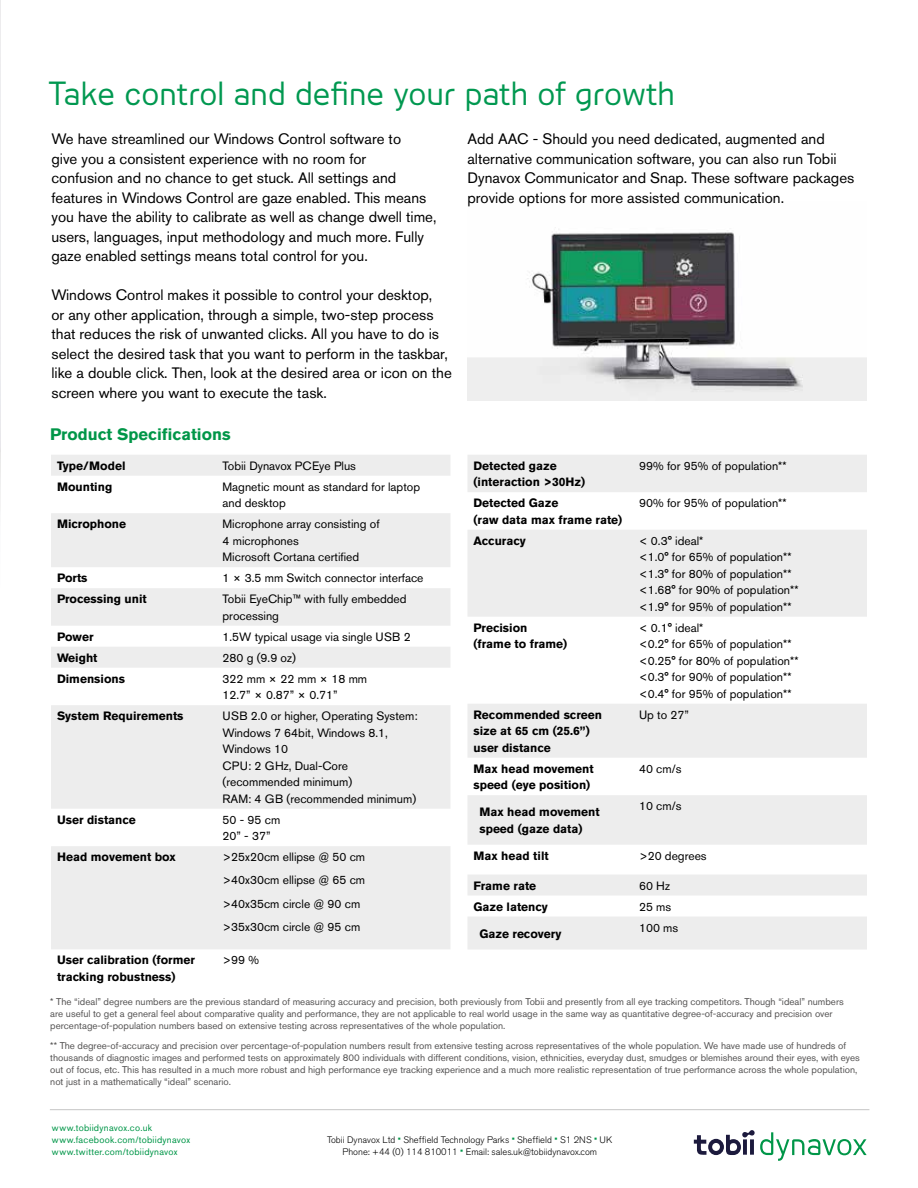
<style>
.page{position:relative;width:918px;height:1188px;background:#fff}
.page>*{position:absolute;margin:0;border:0;box-sizing:border-box;transform-origin:0 0}
.t1{font:31.5px "Tele Voice";color:#009850}
.t2{font:700 16.5px "Akzidenz Grotesk BE";color:#009648}
.t3{font:15px/19.5px "Akzidenz Grotesk BE";color:#000}
.t4{font:12px/16.5px "Akzidenz Grotesk BE";color:#000}
.t5{font:700 12px/16.5px "Akzidenz Grotesk BE";color:#000}
.t6{font:9.75px/12px "Akzidenz Grotesk BE";color:#555454}
.t7{font:300 9.3px/12px "Akzidenz Grotesk BE";color:#000;text-align:center}
.t8{font:9.3px/12px "Akzidenz Grotesk BE";letter-spacing:.03em;color:#009648}
</style>
<div class="page">
<img style="left:0;top:0;width:1px;height:510px">
<img style="left:468px;top:227px;width:399px;height:174px">
<svg style="left:51px;top:455px;width:399px;height:494px;fill:#ededed"></svg>
<svg style="left:468px;top:455px;width:399px;height:494px;fill:#ededed"></svg>
<div style="left:474px;top:801px;width:165px;height:38px;background:#ededed"></div>
<div style="left:474px;top:923px;width:165px;height:21px;background:#ededed"></div>
<hr style="left:50px;top:1109px;width:819px;height:1px;background:#c6c6c6">
<svg style="left:694px;top:1130px;width:173px;height:31px"></svg>
<h1 class="t1" style="left:48px;top:75px;width:628px">Take control and define your path of growth</h1>
<p class="t3" style="left:51px;top:129px;width:387px">We have streamlined our Windows Control software to<br>give you a consistent experience with no room for<br>confusion and no chance to get stuck. All settings and features in Windows Control are gaze enabled. This means you have the ability to calibrate as well as change dwell time, users, languages, input methodology and much more. Fully gaze enabled settings means total control for you.</p>
<p class="t3" style="left:51px;top:285px;width:402px">Windows Control makes it possible to control your desktop,<br>or any other application, through a simple, two-step process that reduces the risk of unwanted clicks. All you have to do is select the desired task that you want to perform in the taskbar, like a double click. Then, look at the desired area or icon on the screen where you want to execute the task.</p>
<h3 class="t3" style="left:467px;top:129px;width:388px">Add AAC - Should you need dedicated, augmented and alternative communication software, you can also run Tobii Dynavox Communicator and Snap. These software packages provide options for more assisted communication.</h3>
<h2 class="t2" style="left:50px;top:425px;width:182px">Product Specifications</h2>
<p class="t5" style="left:57px;top:457px;width:70px">Type/Model</p>
<p class="t4" style="left:223px;top:457px;width:135px">Tobii Dynavox PCEye Plus</p>
<p class="t5" style="left:57px;top:478px;width:57px">Mounting</p>
<p class="t4" style="left:223px;top:478px;width:199px">Magnetic mount as standard for laptop and desktop</p>
<p class="t5" style="left:57px;top:516px;width:71px">Microphone</p>
<p class="t4" style="left:223px;top:516px;width:159px">Microphone array consisting of<br>4 microphones<br>Microsoft Cortana certified</p>
<p class="t5" style="left:57px;top:570px;width:32px">Ports</p>
<p class="t4" style="left:223px;top:570px;width:202px">1 × 3.5 mm Switch connector interface</p>
<p class="t5" style="left:57px;top:591px;width:91px">Processing unit</p>
<p class="t4" style="left:223px;top:591px;width:185px">Tobii EyeChip™ with fully embedded processing</p>
<p class="t5" style="left:57px;top:628px;width:38px">Power</p>
<p class="t4" style="left:223px;top:628px;width:190px">1.5W typical usage via single USB 2</p>
<p class="t5" style="left:57px;top:649px;width:42px">Weight</p>
<p class="t4" style="left:223px;top:649px;width:75px">280 g (9.9 oz)</p>
<p class="t5" style="left:57px;top:670px;width:70px">Dimensions</p>
<p class="t4" style="left:223px;top:670px;width:146px">322 mm × 22 mm × 18 mm<br>12.7” × 0.87” × 0.71”</p>
<p class="t5" style="left:57px;top:708px;width:128px">System Requirements</p>
<p class="t4" style="left:223px;top:708px;width:197px">USB 2.0 or higher, Operating System:<br>Windows 7 64bit, Windows 8.1,<br>Windows 10<br>CPU: 2 GHz, Dual-Core (recommended minimum)<br>RAM: 4 GB (recommended minimum)</p>
<p class="t5" style="left:57px;top:811px;width:80px">User distance</p>
<p class="t4" style="left:223px;top:811px;width:59px">50 - 95 cm<br>20” - 37”</p>
<p class="t5" style="left:57px;top:849px;width:120px">Head movement box</p>
<p class="t4" style="left:223px;top:845px;width:144px;line-height:23.2px">&gt;25x20cm ellipse @ 50 cm &gt;40x30cm ellipse @ 65 cm &gt;40x35cm circle @ 90 cm &gt;35x30cm circle @ 95 cm</p>
<p class="t5" style="left:57px;top:952px;width:139px">User calibration (former tracking robustness)</p>
<p class="t4" style="left:223px;top:952px;width:38px">&gt;99 %</p>
<p class="t5" style="left:474px;top:457px;width:113px">Detected gaze (interaction &gt;30Hz)</p>
<p class="t4" style="left:639px;top:457px;width:149px">99% for 95% of population**</p>
<p class="t5" style="left:474px;top:495px;width:150px">Detected Gaze<br>(raw data max frame rate)</p>
<p class="t4" style="left:639px;top:495px;width:149px">90% for 95% of population**</p>
<p class="t5" style="left:474px;top:532px;width:54px">Accuracy</p>
<p class="t4" style="left:639px;top:532px;width:161px">&lt; 0.3° ideal*<br>&lt;1.0° for 65% of population** &lt;1.3° for 80% of population** &lt;1.68° for 90% of population** &lt;1.9° for 95% of population**</p>
<p class="t5" style="left:474px;top:619px;width:95px">Precision (frame to frame)</p>
<p class="t4" style="left:639px;top:619px;width:161px">&lt; 0.1° ideal*<br>&lt;0.2° for 65% of population** &lt;0.25° for 80% of population** &lt;0.3° for 90% of population** &lt;0.4° for 95% of population**</p>
<p class="t5" style="left:474px;top:706px;width:130px">Recommended screen size at 65 cm (25.6”) user distance</p>
<p class="t4" style="left:639px;top:706px;width:52px">Up to 27”</p>
<p class="t5" style="left:474px;top:760px;width:122px">Max head movement speed (eye position)</p>
<p class="t4" style="left:639px;top:760px;width:44px">40 cm/s</p>
<p class="t5" style="left:480px;top:804px;width:122px">Max head movement speed (gaze data)</p>
<p class="t4" style="left:639px;top:798px;width:44px">10 cm/s</p>
<p class="t5" style="left:474px;top:847px;width:77px">Max head tilt</p>
<p class="t4" style="left:639px;top:847px;width:69px">&gt;20 degrees</p>
<p class="t5" style="left:474px;top:877px;width:64px">Frame rate</p>
<p class="t4" style="left:639px;top:877px;width:32px">60 Hz</p>
<p class="t5" style="left:474px;top:898px;width:76px">Gaze latency</p>
<p class="t4" style="left:639px;top:898px;width:34px">25 ms</p>
<p class="t5" style="left:480px;top:925px;width:83px">Gaze recovery</p>
<p class="t4" style="left:639px;top:919px;width:41px">100 ms</p>
<p class="t6" style="left:50px;top:995px;width:795px">* The “ideal” degree numbers are the previous standard of measuring accuracy and precision, both previously from Tobii and presently from all eye tracking competitors. Though “ideal” numbers are useful to get a general feel about comparative quality and performance, they are not applicable to real world usage in the same way as quantitative degree-of-accuracy and precision over percentage-of-population numbers based on extensive testing across representatives of the whole population.</p>
<p class="t6" style="left:50px;top:1040px;width:811px">** The degree-of-accuracy and precision over percentage-of-population numbers result from extensive testing across representatives of the whole population. We have made use of hundreds of thousands of diagnostic images and performed tests on approximately 800 individuals with different conditions, vision, ethnicities, everyday dust, smudges or blemishes around their eyes, with eyes out of focus, etc. This has resulted in a much more robust and high performance eye tracking experience and a much more realistic representation of true performance across the whole population, not just in a mathematically “ideal” scenario.</p>
<p class="t8" style="left:52px;top:1122px;width:140px">www.tobiidynavox.co.uk www.facebook.com/tobiidynavox www.twitter.com/tobiidynavox</p>
<p class="t7" style="left:327px;top:1134px;width:287px">Tobii Dynavox Ltd <sup>•</sup> Sheffield Technology Parks <sup>•</sup> Sheffield <sup>•</sup> S1 2NS <sup>•</sup> UK<br>Phone: +44 (0) 114 810011 <sup>•</sup> Email: sales.uk@tobiidynavox.com</p>
</div>
